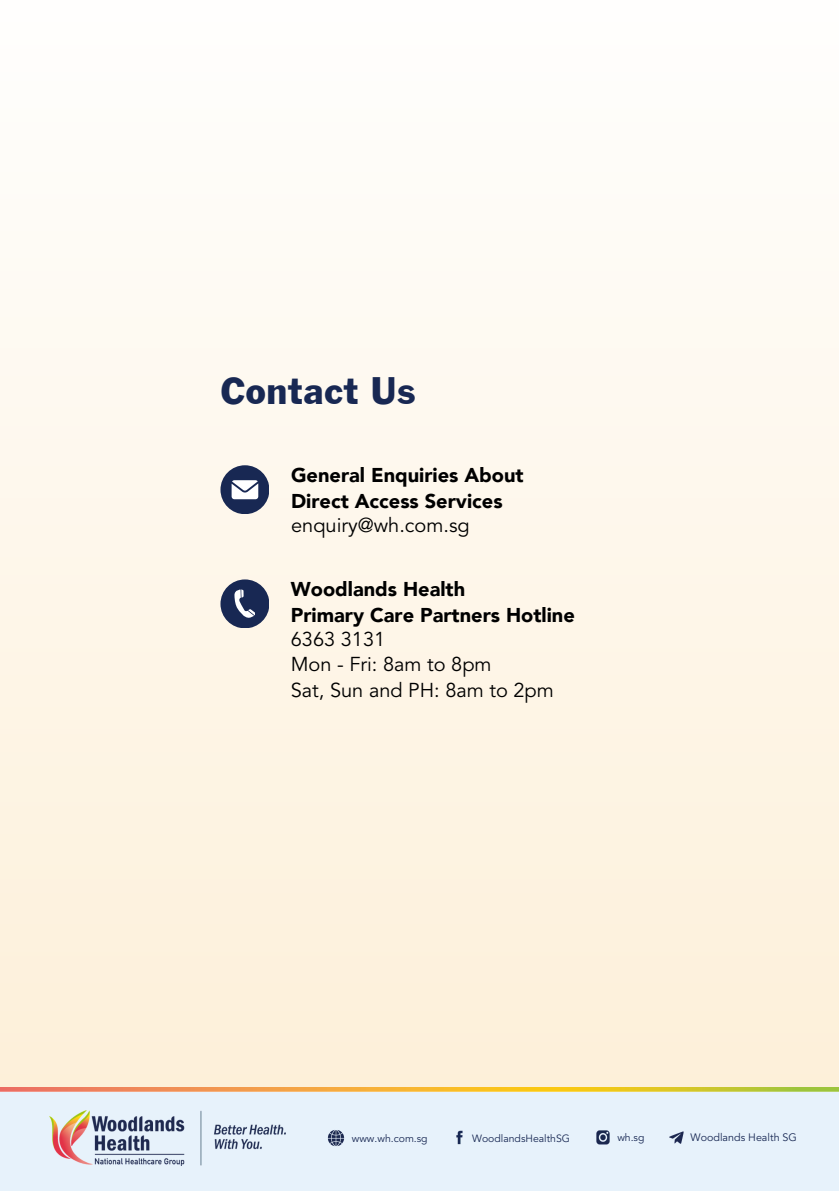
<style>
.page{position:relative;width:839px;height:1191px;background:#fff}
.page>*{position:absolute;margin:0;border:0;box-sizing:border-box;transform-origin:0 0}
.t1{font:40px "Franklin Gothic";color:#182853}
.t2{font:20px/25.2px "Avenir LT Std";color:#000}
.t3{font:900 20px/24.8px "Avenir LT";color:#000}
.t4{font:10.8px "Avenir LT Std";color:#182853}
.t5{font:10.4px "Avenir LT Std";color:#182853}
.s1{font-family:"Avenir LT Std";font-weight:400}
.s2{font-family:"Avenir LT";font-weight:900}
</style>
<div class="page">
<div style="left:0;top:0;width:838px;height:1110px;background:linear-gradient(to bottom,#fffefd,#fdefd8)"></div>
<div style="left:220px;top:465px;width:49px;height:49px;background:#182853;border-radius:50%"></div>
<svg style="left:231px;top:480px;width:27px;height:19px"></svg>
<div style="left:220px;top:579px;width:49px;height:49px;background:#182853;border-radius:50%"></div>
<svg style="left:234px;top:589px;width:21px;height:29px"></svg>
<div style="left:0;top:1090px;width:838px;height:101px;background:#e7f2fb"></div>
<img style="left:49px;top:1110px;width:236px;height:56px">
<img style="left:0;top:1087px;width:838px;height:5px">
<img style="left:456px;top:1130px;width:7px;height:15px">
<img style="left:669px;top:1131px;width:15px;height:13px">
<img style="left:327px;top:1130px;width:17px;height:16px">
<img style="left:596px;top:1131px;width:14px;height:13px">
<h1 class="t1" style="left:220px;top:377px;width:197px">Contact Us</h1>
<p class="t3" style="left:291px;top:463px;width:234px">General Enquiries About<br>Direct Access Services <span class="s1">enquiry@wh.com.sg</span></p>
<p class="t2" style="left:291px;top:579px;width:285px"><span class="s2">Woodlands Health<br>Primary Care Partners Hotline<br></span>6363 3131<br>Mon - Fri: 8am to 8pm<br>Sat, Sun and PH: 8am to 2pm</p>
<p class="t5" style="left:352px;top:1134px;width:77px">www.wh.com.sg</p>
<p class="t5" style="left:472px;top:1134px;width:99px">WoodlandsHealthSG</p>
<p class="t5" style="left:617px;top:1134px;width:29px">wh.sg</p>
<p class="t4" style="left:690px;top:1133px;width:108px">Woodlands Health SG</p>
</div>
